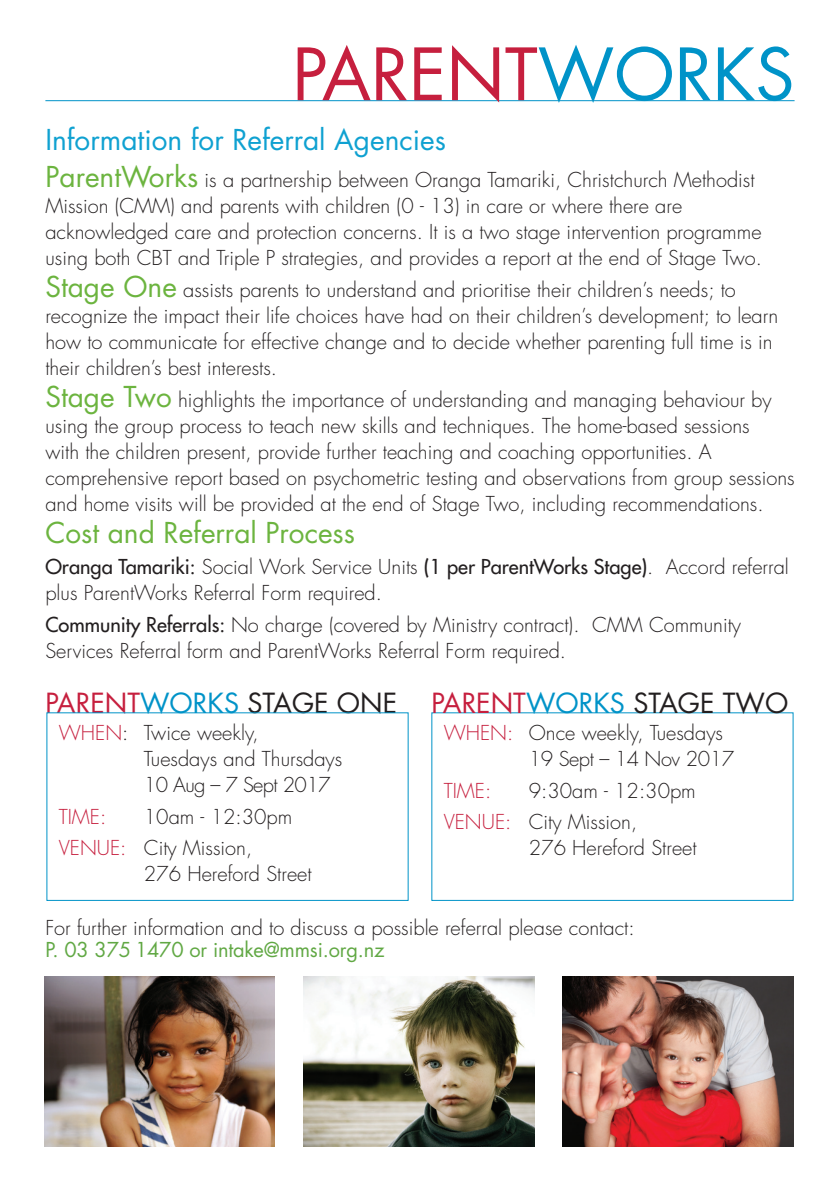
<style>
.page{position:relative;width:840px;height:1191px;background:#fff}
.page>*{position:absolute;margin:0;border:0;box-sizing:border-box;transform-origin:0 0}
.t1{font:70px "Futura";color:#c61f3e}
.t2{font:28px "Futura";color:#0fa1d1}
.t3{font:28px "Futura";color:#6cb43f}
.t4{font:27px "Futura";color:#231f20}
.t5{font:300 20px/26px "Futura";color:#231f20}
.t6{font:20px "Futura";letter-spacing:-.01em;color:#61a844}
.t7{font:300 20px "Futura";color:#c61f3e}
.s1{color:#0093c8}
.s2{font-weight:400;font-size:28px;color:#6cb43f}
.s3{font-weight:400}
.s4{color:#c61f3e}
</style>
<div class="page">
<img style="left:44px;top:976px;width:231px;height:170px">
<img style="left:303px;top:976px;width:231px;height:170px">
<img style="left:562px;top:976px;width:230px;height:170px">
<hr style="left:45px;top:100px;width:749px;height:1px;background:#0093c8">
<div style="left:46px;top:712px;width:362px;height:189px;border:1px solid #0093c8"></div>
<div style="left:431px;top:712px;width:362px;height:189px;border:1px solid #0093c8"></div>
<h1 class="t1" style="left:292px;top:26px;width:503px">parent<span class="s1">works</span></h1>
<h2 class="t2" style="left:45px;top:120px;width:402px">Information for Referral Agencies</h2>
<p class="t5" style="left:45px;top:167px;width:717px"><span class="s2">ParentWorks</span> is a partnership between Oranga Tamariki, Christchurch Methodist Mission (CMM) and parents with children (0 - 13) in care or where there are acknowledged care and protection concerns. It is a two stage intervention programme using both CBT and Triple P strategies, and provides a report at the end of Stage Two.</p>
<p class="t5" style="left:45px;top:277px;width:734px"><span class="s2">Stage One</span> assists parents to understand and prioritise their children’s needs; to recognize the impact their life choices have had on their children’s development; to learn how to communicate for effective change and to decide whether parenting full time is in their children’s best interests.</p>
<p class="t5" style="left:45px;top:387px;width:750px"><span class="s2">Stage Two</span> highlights the importance of understanding and managing behaviour by using the group process to teach new skills and techniques. The home-based sessions<br>with the children present, provide further teaching and coaching opportunities. A comprehensive report based on psychometric testing and observations from group sessions and home visits will be provided at the end of Stage Two, including recommendations.</p>
<h2 class="t3" style="left:45px;top:513px;width:311px">Cost and Referral Process</h2>
<p class="t5" style="left:45px;top:554px;width:744px"><span class="s3">Oranga Tamariki:</span> Social Work Service Units <span class="s3">(1 per ParentWorks Stage)</span>. Accord referral plus ParentWorks Referral Form required.</p>
<p class="t5" style="left:45px;top:612px;width:696px"><span class="s3">Community Referrals:</span> No charge (covered by Ministry contract). CMM Community<br>Services Referral form and ParentWorks Referral Form required.</p>
<h3 class="t4" style="left:45px;top:684px;width:353px"><span class="s4">Parent</span><span class="s1">Works</span> Stage One</h3>
<p class="t5" style="left:144px;top:720px;width:200px;text-indent:-85px"><span class="s4">WHEN</span>: Twice weekly,<br>Tuesdays and Thursdays<br>10 Aug – 7 Sept 2017</p>
<p class="t7" style="left:59px;top:803px;width:49px">TIME:</p>
<p class="t5" style="left:59px;top:801px;width:235px;line-height:31.6px;text-indent:85px">10am - 12:30pm<br><span class="s4">VENUE:</span> City Mission,</p>
<p class="t5" style="left:144px;top:861px;width:169px">276 Hereford Street</p>
<h3 class="t4" style="left:431px;top:684px;width:358px"><span class="s4">Parent</span><span class="s1">Works</span> Stage two</h3>
<p class="t5" style="left:528px;top:720px;width:207px;text-indent:-85px"><span class="s4">WHEN:</span> Once weekly, Tuesdays<br>19 Sept – 14 Nov 2017</p>
<p class="t7" style="left:443px;top:777px;width:49px">TIME:</p>
<p class="t5" style="left:443px;top:775px;width:253px;line-height:31.6px;text-indent:85px">9:30am - 12:30pm<br><span class="s4">VENUE:</span> City Mission,</p>
<p class="t5" style="left:528px;top:835px;width:169px">276 Hereford Street</p>
<p class="t5" style="left:45px;top:915px;width:590px">For further information and to discuss a possible referral please contact:</p>
<p class="t6" style="left:45px;top:936px;width:340px">P. 03 375 1470 or intake@mmsi.org.nz</p>
</div>
